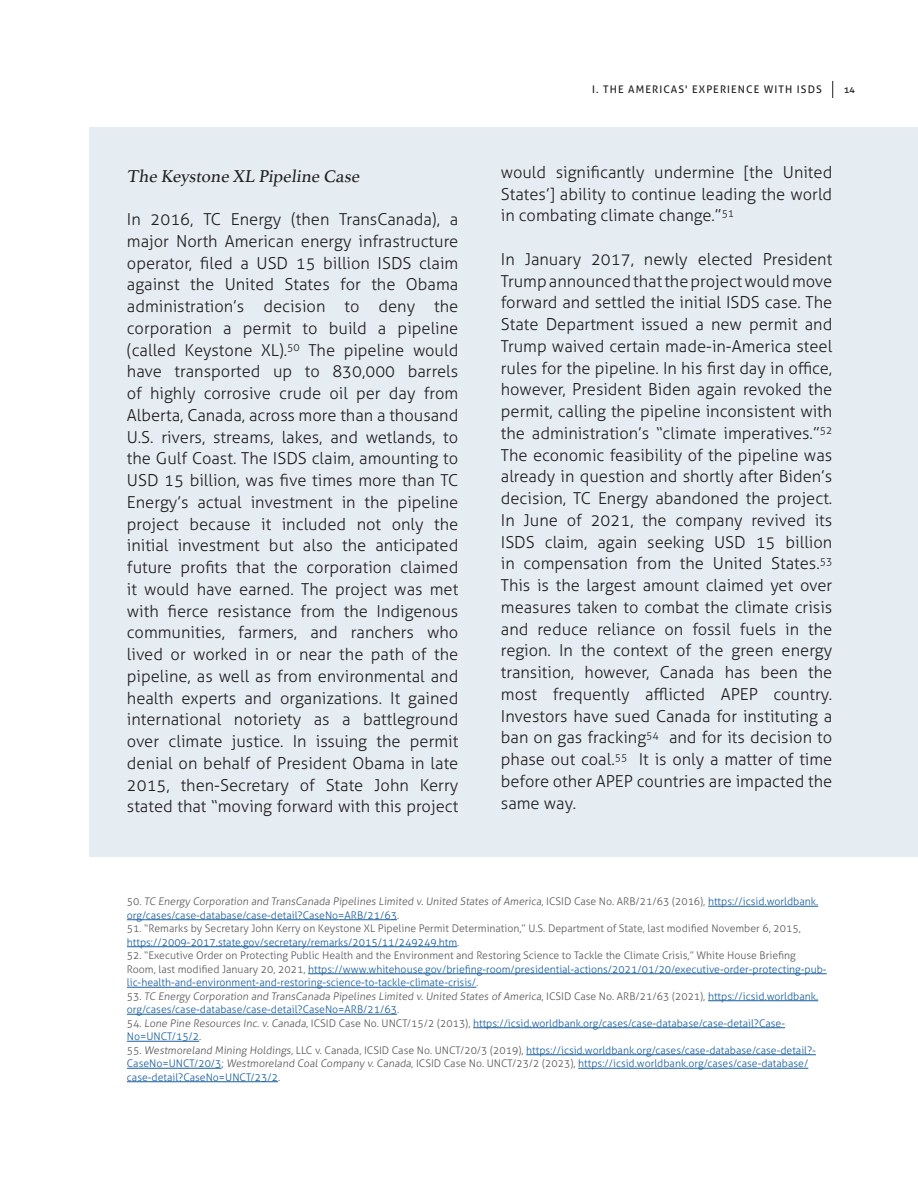
<style>
.page{position:relative;width:918px;height:1188px;background:#fff}
.page>*{position:absolute;margin:0;border:0;box-sizing:border-box;transform-origin:0 0}
.t1{font:18px "Athelas";color:#231f20}
.t2{font:300 16.5px/21.8px "Aller";color:#231f20;text-align:justify}
.t3{font:300 10.5px/13.5px "Aller";color:#175d9e}
.t4{font:300 10.5px/13.5px "Aller";color:#57585a}
.t5{font:10.5px "Aller";letter-spacing:.1em;color:#231f20}
.s1{color:#175d9e}
.s2{color:#57585a}
</style>
<div class="page">
<svg style="left:832px;top:81px;width:1px;height:17px"></svg>
<div style="left:89px;top:128px;width:829px;height:729px;background:#e5edf3"></div>
<hr style="left:708px;top:906px;width:110px;height:1px;background:#175d9e">
<hr style="left:127px;top:919px;width:270px;height:1px;background:#175d9e">
<hr style="left:127px;top:946px;width:330px;height:1px;background:#175d9e">
<hr style="left:308px;top:973px;width:519px;height:1px;background:#175d9e">
<hr style="left:127px;top:987px;width:349px;height:1px;background:#175d9e">
<hr style="left:708px;top:1000px;width:110px;height:1px;background:#175d9e">
<hr style="left:127px;top:1014px;width:270px;height:1px;background:#175d9e">
<hr style="left:473px;top:1027px;width:312px;height:1px;background:#175d9e">
<hr style="left:127px;top:1041px;width:72px;height:1px;background:#175d9e">
<hr style="left:526px;top:1054px;width:290px;height:1px;background:#175d9e">
<hr style="left:127px;top:1068px;width:95px;height:1px;background:#175d9e">
<hr style="left:578px;top:1068px;width:230px;height:1px;background:#175d9e">
<hr style="left:127px;top:1081px;width:151px;height:1px;background:#175d9e">
<p class="t1" style="left:127px;top:161px;width:237px">The Keystone XL Pipeline Case</p>
<p class="t2" style="left:127px;top:208px;width:333px">In 2016, TC Energy (then TransCanada), a major North American energy infrastructure operator, filed a USD 15 billion ISDS claim against the United States for the Obama administration’s decision to deny the corporation a permit to build a pipeline (called Keystone XL).<sup>50</sup> The pipeline would have transported up to 830,000 barrels of highly corrosive crude oil per day from Alberta, Canada, across more than a thousand U.S. rivers, streams, lakes, and wetlands, to the Gulf Coast. The ISDS claim, amounting to USD 15 billion, was five times more than TC Energy’s actual investment in the pipeline project because it included not only the initial investment but also the anticipated future profits that the corporation claimed it would have earned. The project was met with fierce resistance from the Indigenous communities, farmers, and ranchers who lived or worked in or near the path of the pipeline, as well as from environmental and health experts and organizations. It gained international notoriety as a battleground over climate justice. In issuing the permit denial on behalf of President Obama in late 2015, then-Secretary of State John Kerry stated that “moving forward with this project</p>
<p class="t5" style="left:592px;top:83px;width:231px">I. THE AMERICAS' EXPERIENCE WITH ISDS</p>
<p class="t5" style="left:844px;top:83px;width:13px">14</p>
<p class="t2" style="left:501px;top:161px;width:333px">would significantly undermine [the United States’] ability to continue leading the world in combating climate change.”<sup>51</sup></p>
<p class="t2" style="left:501px;top:248px;width:333px">In January 2017, newly elected President Trump announced that the project would move forward and settled the initial ISDS case. The State Department issued a new permit and Trump waived certain made-in-America steel rules for the pipeline. In his first day in office, however, President Biden again revoked the permit, calling the pipeline inconsistent with the administration’s “climate imperatives.”<sup>52<br></sup>The economic feasibility of the pipeline was already in question and shortly after Biden’s decision, TC Energy abandoned the project.<br>In June of 2021, the company revived its ISDS claim, again seeking USD 15 billion in compensation from the United States.<sup>53<br></sup>This is the largest amount claimed yet over measures taken to combat the climate crisis and reduce reliance on fossil fuels in the region. In the context of the green energy transition, however, Canada has been the most frequently afflicted APEP country.<br>Investors have sued Canada for instituting a ban on gas fracking<sup>54</sup> and for its decision to phase out coal.<sup>55</sup> It is only a matter of time before other APEP countries are impacted the same way.</p>
<p class="t4" style="left:127px;top:895px;width:693px">50. TC Energy Corporation and TransCanada Pipelines Limited v. United States of America, ICSID Case No. ARB/21/63 (2016), <span class="s1">https://icsid.worldbank. org/cases/case-database/case-detail?CaseNo=ARB/21/63</span>.</p>
<p class="t4" style="left:127px;top:922px;width:676px">51. “Remarks by Secretary John Kerry on Keystone XL Pipeline Permit Determination,” U.S. Department of State, last modified November 6, 2015, <span class="s1">https://2009-2017.state.gov/secretary/remarks/2015/11/249249.htm</span>.</p>
<p class="t3" style="left:127px;top:949px;width:701px"><span class="s2">52. “Executive Order on Protecting Public Health and the Environment and Restoring Science to Tackle the Climate Crisis,” White House Briefing<br>Room, last modified January 20, 2021,</span> https://www.whitehouse.gov/briefing-room/presidential-actions/2021/01/20/executive-order-protecting-pub&shy;lic-health-and-environment-and-restoring-science-to-tackle-climate-crisis/<span class="s2">.</span></p>
<p class="t4" style="left:127px;top:990px;width:693px">53. TC Energy Corporation and TransCanada Pipelines Limited v. United States of America, ICSID Case No. ARB/21/63 (2021), <span class="s1">https://icsid.worldbank. org/cases/case-database/case-detail?CaseNo=ARB/21/63</span>.</p>
<p class="t3" style="left:127px;top:1017px;width:660px"><span class="s2">54. Lone Pine Resources Inc. v. Canada, ICSID Case No. UNCT/15/2 (2013),</span> https://icsid.worldbank.org/cases/case-database/case-detail?Case-<br>No=UNCT/15/2<span class="s2">.</span></p>
<p class="t3" style="left:127px;top:1044px;width:691px"><span class="s2">55. Westmoreland Mining Holdings, LLC v. Canada, ICSID Case No. UNCT/20/3 (2019),</span> https://icsid.worldbank.org/cases/case-database/case-detail?-<br>CaseNo=UNCT/20/3<span class="s2">; Westmoreland Coal Company v. Canada, ICSID Case No. UNCT/23/2 (2023),</span> https://icsid.worldbank.org/cases/case-database/ case-detail?CaseNo=UNCT/23/2<span class="s2">.</span></p>
</div>
